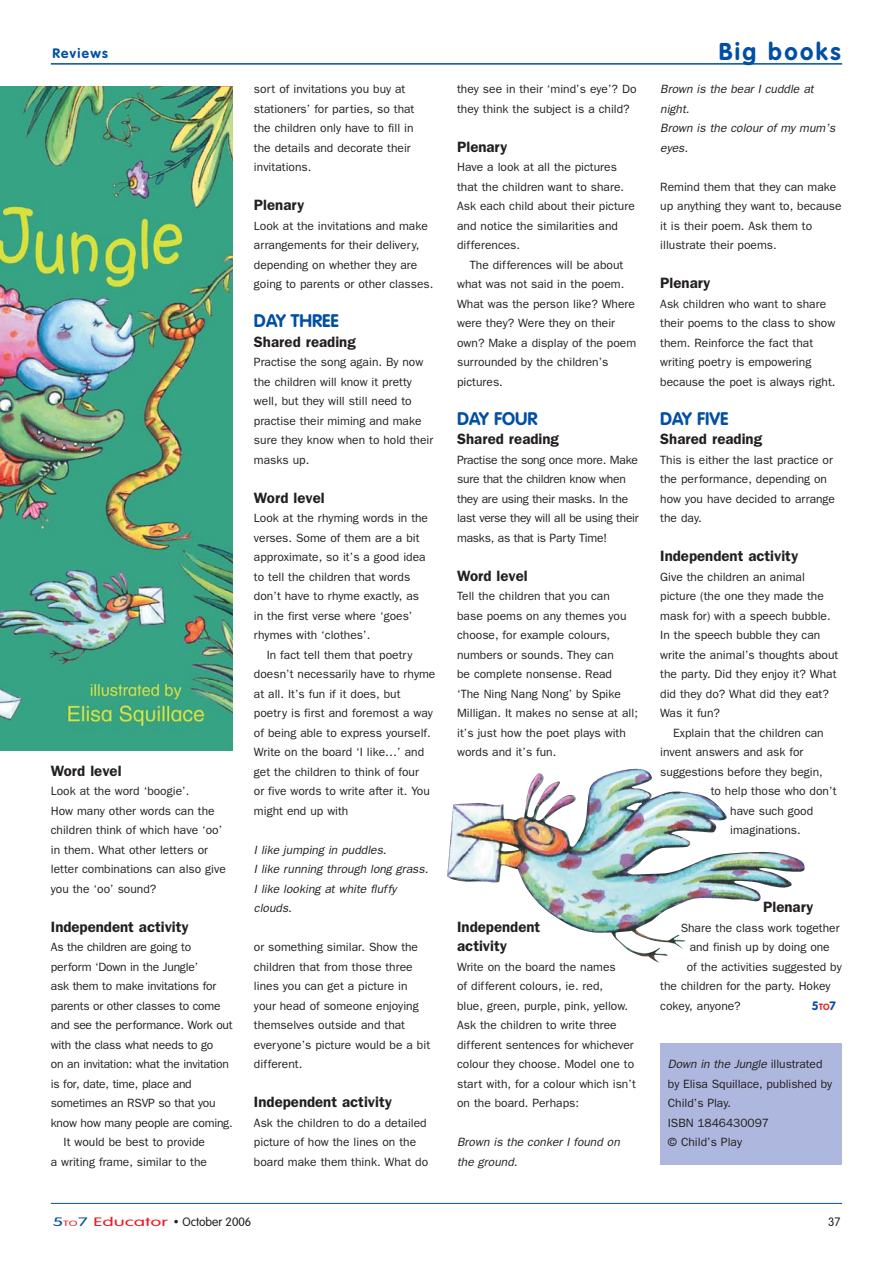
<style>
.page{position:relative;width:893px;height:1263px;background:#fff}
.page>*{position:absolute;margin:0;border:0;box-sizing:border-box;transform-origin:0 0}
.t1{font:700 24px "VAG Rounded";letter-spacing:.1em;color:#004fa3}
.t2{font:700 18px "VAG Rounded";color:#004fa3}
.t3{font:600 15px/19.5px "Franklin Gothic";color:#231f20}
.t4{font:700 13.5px "VAG Rounded";letter-spacing:.1em;color:#004fa3}
.t5{font:12px/19.5px "Franklin Gothic";color:#231f20}
.t6{font:12px/19.5px "Franklin Gothic";letter-spacing:-.02em;color:#231f20}
.t7{font:italic 12px/19.5px "Franklin Gothic";color:#231f20}
.t8{font:300 12px "VAG Rounded";color:#231f20}
.t9{font:700 12px "VAG Rounded";color:#034ea2}
.s1{font-size:9px;color:#ed1c24}
.s2{font-style:italic}
.s3{color:#004fa3}
.s4{font-size:7.5px;color:#ed1c24}
.s5{color:#ed1c24}
</style>
<div class="page">
<div style="left:660px;top:1043px;width:182px;height:122px;background:#aeb7dd"></div>
<hr style="left:51px;top:1203px;width:791px;height:1px;background:#004fa3">
<hr style="left:51px;top:63px;width:791px;height:2px;background:#004fa3">
<img style="left:0;top:86px;width:233px;height:665px">
<img style="left:447px;top:768px;width:358px;height:195px">
<p class="t4" style="left:52px;top:47px;width:57px">Reviews</p>
<h1 class="t1" style="left:718px;top:41px;width:123px">Big books</h1>
<p class="t3" style="left:51px;top:762px;width:72px">Word level</p>
<p class="t5" style="left:51px;top:782px;width:176px">Look at the word ‘boogie’.<br>How many other words can the children think of which have ‘oo’ in them. What other letters or letter combinations can also give you the ‘oo’ sound?</p>
<p class="t3" style="left:51px;top:918px;width:139px">Independent activity</p>
<p class="t6" style="left:51px;top:938px;width:142px">As the children are going to</p>
<p class="t6" style="left:51px;top:958px;width:149px">perform ‘Down in the Jungle’</p>
<p class="t6" style="left:51px;top:977px;width:167px">ask them to make invitations for</p>
<p class="t6" style="left:51px;top:997px;width:171px">parents or other classes to come</p>
<p class="t6" style="left:51px;top:1016px;width:183px">and see the performance. Work out</p>
<p class="t6" style="left:51px;top:1036px;width:164px">with the class what needs to go</p>
<p class="t6" style="left:51px;top:1055px;width:180px">on an invitation: what the invitation</p>
<p class="t6" style="left:51px;top:1075px;width:142px">is for, date, time, place and</p>
<p class="t6" style="left:51px;top:1094px;width:166px">sometimes an RSVP so that you</p>
<p class="t6" style="left:51px;top:1114px;width:183px">know how many people are coming.</p>
<p class="t5" style="left:64px;top:1133px;width:143px">It would be best to provide</p>
<p class="t5" style="left:51px;top:1153px;width:158px">a writing frame, similar to the</p>
<p class="t5" style="left:254px;top:80px;width:162px">sort of invitations you buy at stationers’ for parties, so that the children only have to fill in the details and decorate their invitations.</p>
<p class="t3" style="left:254px;top:196px;width:52px">Plenary</p>
<p class="t5" style="left:254px;top:217px;width:181px">Look at the invitations and make arrangements for their delivery, depending on whether they are going to parents or other classes.</p>
<h2 class="t2" style="left:254px;top:313px;width:86px">DAY THREE</h2>
<p class="t3" style="left:254px;top:333px;width:103px">Shared reading</p>
<p class="t5" style="left:254px;top:353px;width:181px">Practise the song again. By now the children will know it pretty well, but they will still need to practise their miming and make sure they know when to hold their masks up.</p>
<p class="t3" style="left:254px;top:489px;width:72px">Word level</p>
<p class="t5" style="left:254px;top:509px;width:176px">Look at the rhyming words in the verses. Some of them are a bit approximate, so it’s a good idea to tell the children that words don’t have to rhyme exactly, as in the first verse where ‘goes’ rhymes with ‘clothes’.</p>
<p class="t5" style="left:254px;top:646px;width:183px;text-indent:13px">In fact tell them that poetry doesn’t necessarily have to rhyme at all. It’s fun if it does, but poetry is first and foremost a way of being able to express yourself.<br>Write on the board ‘I like…’ and get the children to think of four<br>or five words to write after it. You might end up with</p>
<p class="t7" style="left:254px;top:841px;width:176px">I like jumping in puddles.<br>I like running through long grass.<br>I like looking at white fluffy clouds.</p>
<p class="t5" style="left:254px;top:938px;width:178px">or something similar. Show the children that from those three lines you can get a picture in your head of someone enjoying themselves outside and that everyone’s picture would be a bit different.</p>
<p class="t3" style="left:254px;top:1093px;width:139px">Independent activity</p>
<p class="t5" style="left:254px;top:1114px;width:176px">Ask the children to do a detailed picture of how the lines on the board make them think. What do</p>
<p class="t5" style="left:457px;top:80px;width:181px">they see in their ‘mind’s eye’? Do they think the subject is a child?</p>
<p class="t3" style="left:457px;top:138px;width:52px">Plenary</p>
<p class="t5" style="left:457px;top:158px;width:179px">Have a look at all the pictures that the children want to share.<br>Ask each child about their picture and notice the similarities and differences.</p>
<p class="t5" style="left:457px;top:256px;width:181px;text-indent:13px">The differences will be about what was not said in the poem.<br>What was the person like? Where were they? Were they on their own? Make a display of the poem surrounded by the children’s pictures.</p>
<h2 class="t2" style="left:457px;top:411px;width:82px">DAY FOUR</h2>
<p class="t3" style="left:457px;top:430px;width:103px">Shared reading</p>
<p class="t6" style="left:457px;top:451px;width:183px">Practise the song once more. Make sure that the children know when they are using their masks. In the last verse they will all be using their masks, as that is Party Time!</p>
<p class="t3" style="left:457px;top:567px;width:72px">Word level</p>
<p class="t5" style="left:457px;top:587px;width:182px">Tell the children that you can base poems on any themes you choose, for example colours, numbers or sounds. They can<br>be complete nonsense. Read<br>‘The Ning Nang Nong’ by Spike<br>Milligan. It makes no sense at all; it’s just how the poet plays with words and it’s fun.</p>
<p class="t7" style="left:660px;top:80px;width:176px">Brown is the bear I cuddle at night.<br>Brown is the colour of my mum’s eyes.</p>
<p class="t5" style="left:660px;top:178px;width:183px">Remind them that they can make up anything they want to, because it is their poem. Ask them to illustrate their poems.</p>
<p class="t3" style="left:660px;top:274px;width:52px">Plenary</p>
<p class="t5" style="left:660px;top:295px;width:177px">Ask children who want to share their poems to the class to show them. Reinforce the fact that writing poetry is empowering because the poet is always right.</p>
<h2 class="t2" style="left:660px;top:411px;width:70px">DAY FIVE</h2>
<p class="t3" style="left:660px;top:430px;width:103px">Shared reading</p>
<p class="t5" style="left:660px;top:451px;width:176px">This is either the last practice or the performance, depending on how you have decided to arrange the day.</p>
<p class="t3" style="left:660px;top:547px;width:139px">Independent activity</p>
<p class="t5" style="left:660px;top:568px;width:180px">Give the children an animal picture (the one they made the mask for) with a speech bubble.<br>In the speech bubble they can write the animal’s thoughts about the party. Did they enjoy it? What did they do? What did they eat?<br>Was it fun?</p>
<p class="t5" style="left:673px;top:724px;width:152px">Explain that the children can</p>
<p class="t5" style="left:660px;top:743px;width:145px">invent answers and ask for</p>
<p class="t5" style="left:660px;top:763px;width:164px">suggestions before they begin,</p>
<p class="t5" style="left:710px;top:782px;width:127px">to help those who don’t</p>
<p class="t5" style="left:730px;top:802px;width:85px">have such good</p>
<p class="t5" style="left:730px;top:821px;width:72px">imaginations.</p>
<p class="t3" style="left:457px;top:918px;width:85px">Independent activity</p>
<p class="t5" style="left:457px;top:958px;width:180px">Write on the board the names<br>of different colours, ie. red,<br>blue, green, purple, pink, yellow.<br>Ask the children to write three different sentences for whichever colour they choose. Model one to start with, for a colour which isn’t on the board. Perhaps:</p>
<p class="t7" style="left:457px;top:1133px;width:164px">Brown is the conker I found on the ground.</p>
<p class="t3" style="left:763px;top:898px;width:52px">Plenary</p>
<p class="t5" style="left:680px;top:919px;width:160px">Share the class work together</p>
<p class="t5" style="left:689px;top:938px;width:142px">and finish up by doing one</p>
<p class="t5" style="left:686px;top:958px;width:157px">of the activities suggested by</p>
<p class="t5" style="left:660px;top:977px;width:172px">the children for the party. Hokey</p>
<p class="t5" style="left:660px;top:997px;width:82px">cokey, anyone?</p>
<p class="t9" style="left:811px;top:1000px;width:26px">5<span class="s1">TO</span>7</p>
<p class="t5" style="left:668px;top:1055px;width:166px"><span class="s2">Down in the Jungle</span> illustrated by Elisa Squillace, published by<br>Child’s Play.<br>ISBN 1846430097<br>© Child’s Play</p>
<p class="t8" style="left:52px;top:1217px;width:200px"><span class="s3">5</span><span class="s4">TO</span><span class="s3">7</span> <span class="s5">Educator</span> October 2006</p>
<p class="t8" style="left:828px;top:1217px;width:14px">37</p>
</div>
